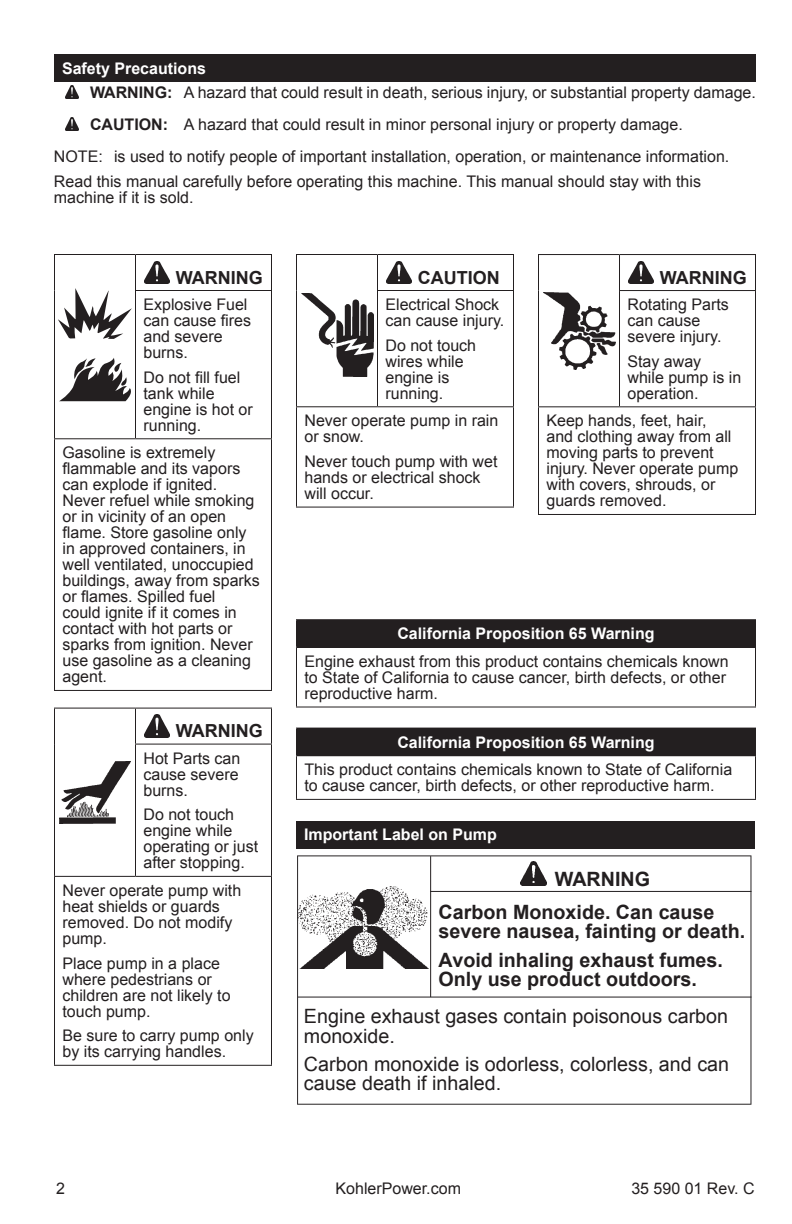
<style>
.page{position:relative;width:792px;height:1224px;background:#fff}
.page>*{position:absolute;margin:0;border:0;box-sizing:border-box;transform-origin:0 0}
.t1{font:19.8px/19.8px "Arial";color:#231f20}
.t2{font:700 19.8px/33px "Arial";color:#231f20}
.t3{font:700 18px "Arial";color:#231f20}
.t4{font:16px/16px "Arial";color:#231f20}
.t5{font:700 16px "Arial";color:#fff}
.s1{font-weight:700;color:#fff}
.s2{font-weight:700}
</style>
<div class="page">
<div style="left:297px;top:620px;width:459px;height:27px;background:#231f20"></div>
<hr style="left:296px;top:648px;width:1px;height:59px;background:#231f20">
<hr style="left:755px;top:648px;width:1px;height:59px;background:#231f20">
<hr style="left:296px;top:707px;width:460px;height:1px;background:#231f20">
<hr style="left:296px;top:619px;width:460px;height:1px;background:#231f20">
<svg style="left:296px;top:620px;width:1px;height:27px"></svg>
<hr style="left:296px;top:647px;width:460px;height:1px;background:#231f20">
<div style="left:297px;top:728px;width:459px;height:28px;background:#231f20"></div>
<hr style="left:296px;top:756px;width:1px;height:43px;background:#231f20">
<hr style="left:755px;top:756px;width:1px;height:43px;background:#231f20">
<hr style="left:296px;top:799px;width:460px;height:1px;background:#231f20">
<hr style="left:296px;top:728px;width:460px;height:1px;background:#231f20">
<svg style="left:296px;top:729px;width:1px;height:26px"></svg>
<hr style="left:296px;top:755px;width:460px;height:1px;background:#231f20">
<hr style="left:54px;top:254px;width:82px;height:1px;background:#231f20">
<hr style="left:54px;top:255px;width:1px;height:35px;background:#231f20">
<hr style="left:136px;top:254px;width:136px;height:1px;background:#231f20">
<hr style="left:135px;top:255px;width:1px;height:35px;background:#231f20">
<hr style="left:271px;top:255px;width:1px;height:35px;background:#231f20">
<hr style="left:54px;top:290px;width:1px;height:148px;background:#231f20">
<hr style="left:135px;top:290px;width:137px;height:1px;background:#231f20">
<hr style="left:135px;top:291px;width:1px;height:147px;background:#231f20">
<hr style="left:271px;top:291px;width:1px;height:147px;background:#231f20">
<hr style="left:54px;top:438px;width:82px;height:1px;background:#231f20">
<hr style="left:54px;top:439px;width:1px;height:251px;background:#231f20">
<hr style="left:136px;top:438px;width:136px;height:1px;background:#231f20">
<hr style="left:271px;top:439px;width:1px;height:251px;background:#231f20">
<hr style="left:54px;top:690px;width:218px;height:1px;background:#231f20">
<svg style="left:58px;top:288px;width:74px;height:51px"></svg>
<svg style="left:59px;top:358px;width:72px;height:43px"></svg>
<img style="left:144px;top:261px;width:25px;height:23px">
<hr style="left:54px;top:708px;width:82px;height:1px;background:#231f20">
<hr style="left:54px;top:709px;width:1px;height:35px;background:#231f20">
<hr style="left:136px;top:708px;width:136px;height:1px;background:#231f20">
<hr style="left:135px;top:709px;width:1px;height:35px;background:#231f20">
<hr style="left:271px;top:709px;width:1px;height:35px;background:#231f20">
<hr style="left:54px;top:744px;width:1px;height:132px;background:#231f20">
<hr style="left:135px;top:744px;width:137px;height:1px;background:#231f20">
<hr style="left:135px;top:745px;width:1px;height:131px;background:#231f20">
<hr style="left:271px;top:745px;width:1px;height:131px;background:#231f20">
<hr style="left:54px;top:876px;width:82px;height:1px;background:#231f20">
<hr style="left:54px;top:877px;width:1px;height:188px;background:#231f20">
<hr style="left:136px;top:876px;width:136px;height:1px;background:#231f20">
<hr style="left:271px;top:877px;width:1px;height:188px;background:#231f20">
<hr style="left:54px;top:1065px;width:218px;height:1px;background:#231f20">
<img style="left:59px;top:761px;width:72px;height:62px">
<img style="left:144px;top:715px;width:25px;height:22px">
<hr style="left:538px;top:254px;width:82px;height:1px;background:#231f20">
<hr style="left:538px;top:255px;width:1px;height:36px;background:#231f20">
<hr style="left:620px;top:254px;width:136px;height:1px;background:#231f20">
<hr style="left:619px;top:255px;width:1px;height:35px;background:#231f20">
<hr style="left:755px;top:255px;width:1px;height:35px;background:#231f20">
<hr style="left:538px;top:291px;width:1px;height:115px;background:#231f20">
<hr style="left:619px;top:290px;width:137px;height:1px;background:#231f20">
<hr style="left:619px;top:291px;width:1px;height:115px;background:#231f20">
<hr style="left:755px;top:291px;width:1px;height:115px;background:#231f20">
<hr style="left:538px;top:406px;width:82px;height:1px;background:#231f20">
<hr style="left:538px;top:407px;width:1px;height:107px;background:#231f20">
<hr style="left:620px;top:406px;width:136px;height:1px;background:#231f20">
<hr style="left:755px;top:407px;width:1px;height:107px;background:#231f20">
<hr style="left:538px;top:514px;width:218px;height:1px;background:#231f20">
<img style="left:543px;top:292px;width:72px;height:77px">
<img style="left:628px;top:261px;width:25px;height:23px">
<hr style="left:296px;top:254px;width:82px;height:1px;background:#231f20">
<hr style="left:296px;top:255px;width:1px;height:35px;background:#231f20">
<hr style="left:378px;top:254px;width:136px;height:1px;background:#231f20">
<hr style="left:377px;top:255px;width:1px;height:35px;background:#231f20">
<hr style="left:513px;top:255px;width:1px;height:35px;background:#231f20">
<hr style="left:296px;top:291px;width:1px;height:115px;background:#231f20">
<hr style="left:377px;top:290px;width:137px;height:1px;background:#231f20">
<hr style="left:377px;top:291px;width:1px;height:115px;background:#231f20">
<hr style="left:513px;top:291px;width:1px;height:115px;background:#231f20">
<hr style="left:296px;top:406px;width:82px;height:1px;background:#231f20">
<hr style="left:296px;top:407px;width:1px;height:100px;background:#231f20">
<hr style="left:378px;top:406px;width:136px;height:1px;background:#231f20">
<hr style="left:513px;top:407px;width:1px;height:100px;background:#231f20">
<hr style="left:296px;top:507px;width:218px;height:1px;background:#231f20">
<img style="left:301px;top:293px;width:72px;height:83px">
<img style="left:386px;top:261px;width:25px;height:23px">
<div style="left:54px;top:54px;width:702px;height:28px;background:#231f20"></div>
<img style="left:65px;top:86px;width:14px;height:12px">
<img style="left:65px;top:118px;width:14px;height:12px">
<div style="left:296px;top:821px;width:459px;height:27px;background:#231f20"></div>
<svg style="left:297px;top:855px;width:454px;height:250px"></svg>
<p class="t4" style="left:90px;top:56px;width:667px;line-height:24.6px;text-indent:-28px"><span class="s1">Safety Precautions<br></span><span class="s2">WARNING:</span> A hazard that could result in death, serious injury, or substantial property damage.</p>
<p class="t4" style="left:54px;top:109px;width:677px;line-height:32px;text-indent:36px"><span class="s2">CAUTION:</span> A hazard that could result in minor personal injury or property damage.<br>NOTE: is used to notify people of important installation, operation, or maintenance information.</p>
<p class="t4" style="left:54px;top:173px;width:649px">Read this manual carefully before operating this machine. This manual should stay with this machine if it is sold.</p>
<p class="t3" style="left:176px;top:268px;width:88px">WARNING</p>
<p class="t4" style="left:143px;top:297px;width:109px">Explosive Fuel can cause fires and severe burns.</p>
<p class="t4" style="left:143px;top:369px;width:111px">Do not fill fuel tank while engine is hot or running.</p>
<p class="t4" style="left:63px;top:445px;width:199px">Gasoline is extremely flammable and its vapors can explode if ignited.<br>Never refuel while smoking or in vicinity of an open flame. Store gasoline only in approved containers, in well ventilated, unoccupied buildings, away from sparks or flames. Spilled fuel<br>could ignite if it comes in contact with hot parts or sparks from ignition. Never use gasoline as a cleaning agent.</p>
<p class="t3" style="left:176px;top:721px;width:88px">WARNING</p>
<p class="t4" style="left:144px;top:750px;width:98px;text-align:justify">Hot Parts can cause severe burns.</p>
<p class="t4" style="left:144px;top:807px;width:116px">Do not touch engine while operating or just after stopping.</p>
<p class="t4" style="left:62px;top:882px;width:180px">Never operate pump with heat shields or guards removed. Do not modify pump.</p>
<p class="t4" style="left:62px;top:955px;width:170px">Place pump in a place where pedestrians or children are not likely to touch pump.</p>
<p class="t4" style="left:62px;top:1028px;width:193px">Be sure to carry pump only by its carrying handles.</p>
<p class="t3" style="left:418px;top:268px;width:83px">CAUTION</p>
<p class="t4" style="left:386px;top:297px;width:120px">Electrical Shock can cause injury.</p>
<p class="t4" style="left:386px;top:337px;width:92px">Do not touch wires while engine is running.</p>
<p class="t4" style="left:305px;top:413px;width:195px">Never operate pump in rain or snow.</p>
<p class="t4" style="left:305px;top:454px;width:194px">Never touch pump with wet hands or electrical shock will occur.</p>
<p class="t3" style="left:660px;top:268px;width:88px">WARNING</p>
<p class="t4" style="left:628px;top:297px;width:103px">Rotating Parts can cause severe injury.</p>
<p class="t4" style="left:628px;top:353px;width:115px">Stay away while pump is in operation.</p>
<p class="t4" style="left:547px;top:413px;width:193px">Keep hands, feet, hair,<br>and clothing away from all moving parts to prevent injury. Never operate pump with covers, shrouds, or guards removed.</p>
<p class="t5" style="left:397px;top:625px;width:259px">California Proposition 65 Warning</p>
<p class="t4" style="left:305px;top:653px;width:426px">Engine exhaust from this product contains chemicals known to State of California to cause cancer, birth defects, or other reproductive harm.</p>
<p class="t5" style="left:397px;top:733px;width:259px">California Proposition 65 Warning</p>
<p class="t4" style="left:305px;top:762px;width:429px">This product contains chemicals known to State of California to cause cancer, birth defects, or other reproductive harm.</p>
<p class="t5" style="left:304px;top:826px;width:194px">Important Label on Pump</p>
<p class="t2" style="left:439px;top:862px;width:278px;text-indent:116px">WARNING<br>Carbon Monoxide. Can cause</p>
<p class="t2" style="left:439px;top:917px;width:308px;line-height:28.2px">severe nausea, fainting or death.<br>Avoid inhaling exhaust fumes.</p>
<p class="t2" style="left:439px;top:963px;width:260px">Only use product outdoors.</p>
<p class="t1" style="left:304px;top:1006px;width:426px">Engine exhaust gases contain poisonous carbon monoxide.</p>
<p class="t1" style="left:304px;top:1054px;width:427px">Carbon monoxide is odorless, colorless, and can cause death if inhaled.</p>
<p class="t4" style="left:56px;top:1180px;width:10px">2</p>
<p class="t4" style="left:336px;top:1180px;width:127px">KohlerPower.com</p>
<p class="t4" style="left:631px;top:1180px;width:125px">35 590 01 Rev. C</p>
</div>
